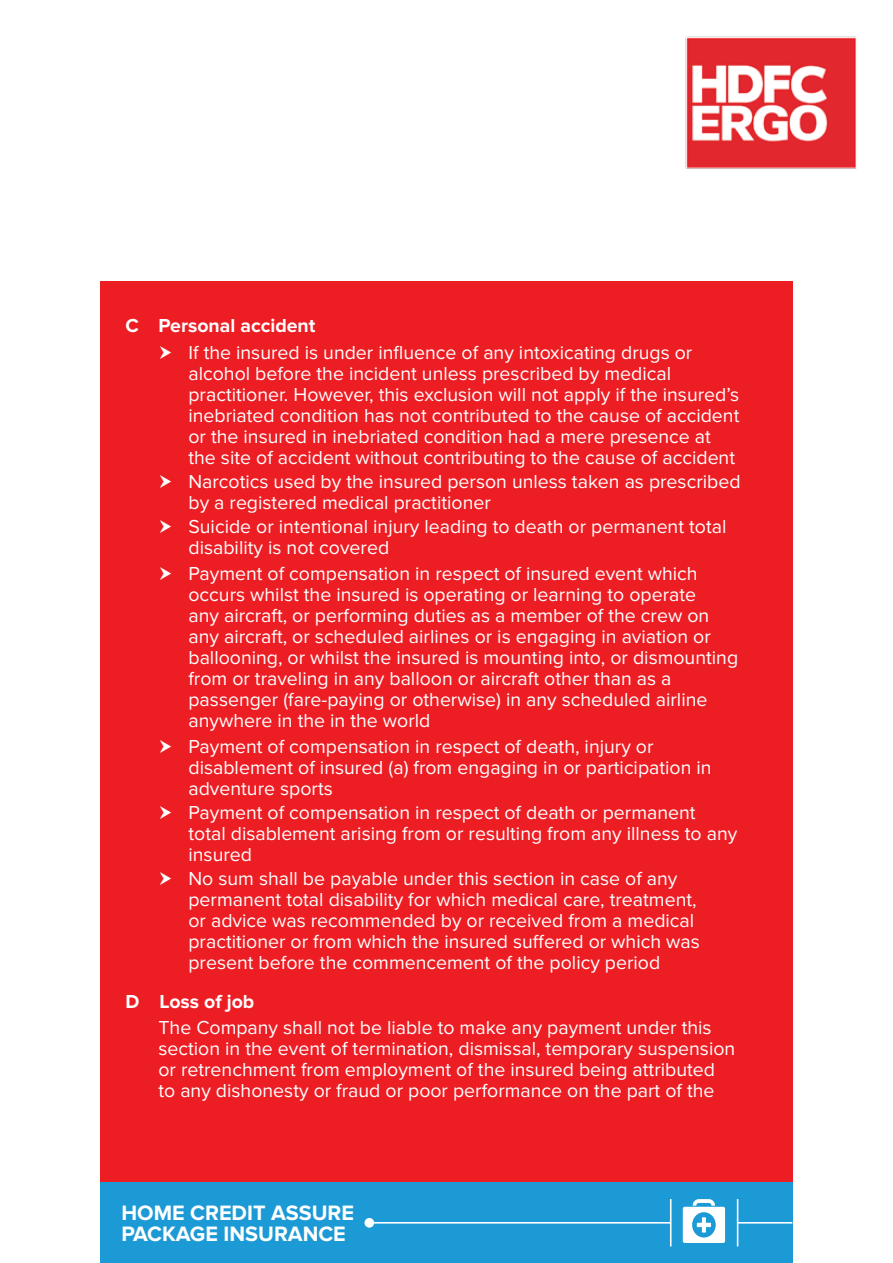
<style>
.page{position:relative;width:893px;height:1263px;background:#fff}
.page>*{position:absolute;margin:0;border:0;box-sizing:border-box;transform-origin:0 0}
.t1{font:700 21.6px/21.6px "Proxima Nova";color:#fff}
.t2{font:19.5px/21px "Proxima Nova";color:#fff}
.t3{font:700 19.5px "Proxima Nova";color:#fff}
</style>
<div class="page">
<div style="left:100px;top:281px;width:693px;height:901px;background:#ed1d24"></div>
<img style="left:685px;top:36px;width:172px;height:133px">
<div style="left:100px;top:1182px;width:693px;height:81px;background:#1c9ad6"></div>
<svg style="left:364px;top:1199px;width:428px;height:47px"></svg>
<p class="t3" style="left:125px;top:314px;width:192px">C Personal accident</p>
<p class="t2" style="left:188px;top:342px;width:552px">If the insured is under influence of any intoxicating drugs or alcohol before the incident unless prescribed by medical practitioner. However, this exclusion will not apply if the insured’s inebriated condition has not contributed to the cause of accident or the insured in inebriated condition had a mere presence at the site of accident without contributing to the cause of accident</p>
<p class="t2" style="left:188px;top:471px;width:554px">Narcotics used by the insured person unless taken as prescribed by a registered medical practitioner</p>
<p class="t2" style="left:188px;top:516px;width:539px">Suicide or intentional injury leading to death or permanent total disability is not covered</p>
<p class="t2" style="left:188px;top:564px;width:551px">Payment of compensation in respect of insured event which occurs whilst the insured is operating or learning to operate<br>any aircraft, or performing duties as a member of the crew on any aircraft, or scheduled airlines or is engaging in aviation or ballooning, or whilst the insured is mounting into, or dismounting from or traveling in any balloon or aircraft other than as a passenger (fare-paying or otherwise) in any scheduled airline anywhere in the in the world</p>
<p class="t2" style="left:188px;top:737px;width:525px">Payment of compensation in respect of death, injury or disablement of insured (a) from engaging in or participation in adventure sports</p>
<p class="t2" style="left:188px;top:803px;width:550px">Payment of compensation in respect of death or permanent total disablement arising from or resulting from any illness to any insured</p>
<p class="t2" style="left:188px;top:869px;width:513px">No sum shall be payable under this section in case of any permanent total disability for which medical care, treatment, or advice was recommended by or received from a medical practitioner or from which the insured suffered or which was present before the commencement of the policy period</p>
<p class="t3" style="left:125px;top:990px;width:130px">D Loss of job</p>
<p class="t2" style="left:158px;top:1018px;width:578px">The Company shall not be liable to make any payment under this section in the event of termination, dismissal, temporary suspension or retrenchment from employment of the insured being attributed to any dishonesty or fraud or poor performance on the part of the</p>
<p class="t1" style="left:121px;top:1202px;width:234px">HOME CREDIT ASSURE<br>PACKAGE INSURANCE</p>
</div>
